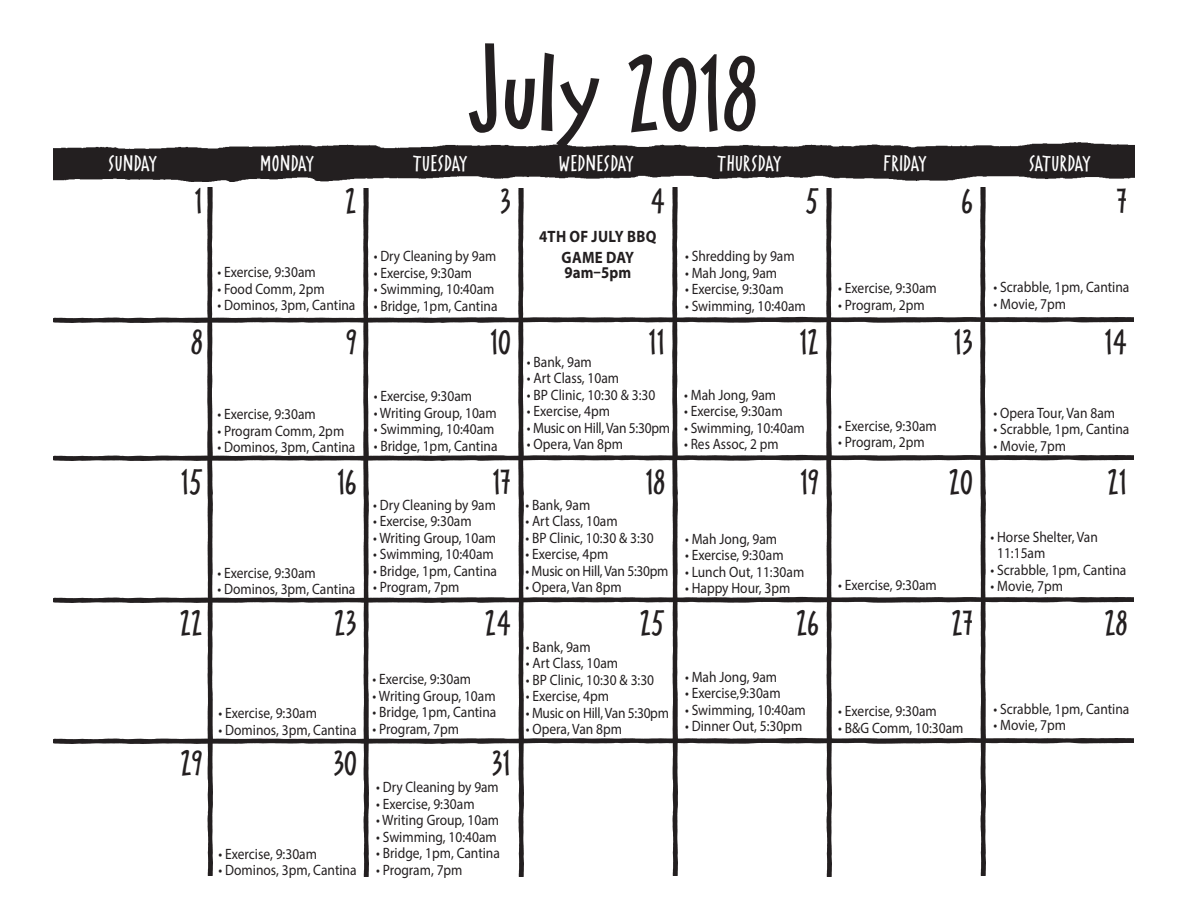
<style>
.page{position:relative;width:1188px;height:918px;background:#fff}
.page>*{position:absolute;margin:0;border:0;box-sizing:border-box;transform-origin:0 0}
.t1{font:500 126px "Smile ICG";color:#231f20}
.t2{font:500 36px "Smile ICG";color:#231f20}
.t3{font:500 22.5px "Smile ICG";letter-spacing:.03em;color:#fff}
.t4{font:500 22.5px "Smile ICG";letter-spacing:-.005em;color:#fff}
.t5{font:700 16.5px "Myriad Pro";letter-spacing:.02em;color:#231f20;scale:.9 1}
.t6{font:15px/16.5px "Myriad Pro";color:#231f20;scale:.9 1}
.t7{font:15px "Myriad Pro";letter-spacing:-.02em;color:#231f20;scale:.9 1}
.s1{font-size:108.75px}
</style>
<div class="page">
<img style="left:54px;top:142px;width:1080px;height:39px">
<img style="left:54px;top:454px;width:1080px;height:7px">
<img style="left:54px;top:316px;width:1080px;height:7px">
<img style="left:54px;top:596px;width:1080px;height:7px">
<img style="left:54px;top:737px;width:1080px;height:7px">
<img style="left:206px;top:188px;width:9px;height:687px">
<img style="left:362px;top:189px;width:9px;height:687px">
<img style="left:517px;top:189px;width:9px;height:687px">
<img style="left:671px;top:188px;width:9px;height:687px">
<img style="left:824px;top:189px;width:9px;height:687px">
<img style="left:978px;top:188px;width:9px;height:687px">
<p class="t1" style="left:466px;top:6px;width:293px">July <span class="s1">2018</span></p>
<h3 class="t3" style="left:108px;top:149px;width:51px">SUNDAY</h3>
<h3 class="t3" style="left:260px;top:149px;width:55px">MONDAY</h3>
<h3 class="t3" style="left:413px;top:149px;width:57px">TUESDAY</h3>
<h3 class="t3" style="left:559px;top:149px;width:77px">WEDNESDAY</h3>
<h3 class="t3" style="left:717px;top:149px;width:66px">THURSDAY</h3>
<h3 class="t3" style="left:884px;top:149px;width:45px">FRIDAY</h3>
<h3 class="t4" style="left:1029px;top:149px;width:63px">SATURDAY</h3>
<p class="t2" style="left:195px;top:178px;width:10px">1</p>
<p class="t2" style="left:345px;top:178px;width:13px">2</p>
<p class="t2" style="left:500px;top:178px;width:13px">3</p>
<p class="t2" style="left:650px;top:178px;width:16px">4</p>
<p class="t2" style="left:805px;top:178px;width:15px">5</p>
<p class="t2" style="left:961px;top:178px;width:13px">6</p>
<p class="t2" style="left:1117px;top:178px;width:12px">7</p>
<p class="t6" style="left:217px;top:264px;width:111px">• Exercise, 9:30am</p>
<p class="t6" style="left:217px;top:280px;width:121px">• Food Comm, 2pm</p>
<p class="t6" style="left:217px;top:297px;width:155px">• Dominos, 3pm, Cantina</p>
<p class="t6" style="left:374px;top:248px;width:138px">• Dry Cleaning by 9am</p>
<p class="t6" style="left:374px;top:264px;width:111px">• Exercise, 9:30am</p>
<p class="t6" style="left:374px;top:281px;width:136px">• Swimming, 10:40am</p>
<p class="t6" style="left:374px;top:297px;width:139px">• Bridge, 1pm, Cantina</p>
<p class="t5" style="left:539px;top:226px;width:132px">4TH OF JULY BBQ</p>
<p class="t5" style="left:562px;top:247px;width:82px">GAME DAY</p>
<p class="t5" style="left:565px;top:262px;width:75px">9am–5pm</p>
<p class="t6" style="left:685px;top:248px;width:123px">• Shredding by 9am</p>
<p class="t6" style="left:685px;top:264px;width:104px">• Mah Jong, 9am</p>
<p class="t6" style="left:685px;top:281px;width:111px">• Exercise, 9:30am</p>
<p class="t6" style="left:685px;top:297px;width:136px">• Swimming, 10:40am</p>
<p class="t6" style="left:838px;top:280px;width:111px">• Exercise, 9:30am</p>
<p class="t6" style="left:838px;top:296px;width:98px">• Program, 2pm</p>
<p class="t6" style="left:993px;top:279px;width:153px">• Scrabble, 1pm, Cantina</p>
<p class="t6" style="left:993px;top:295px;width:82px">• Movie, 7pm</p>
<p class="t2" style="left:191px;top:318px;width:13px">8</p>
<p class="t2" style="left:346px;top:318px;width:12px">9</p>
<p class="t2" style="left:490px;top:318px;width:22px">10</p>
<p class="t2" style="left:649px;top:318px;width:18px">11</p>
<p class="t2" style="left:799px;top:318px;width:21px">12</p>
<p class="t2" style="left:954px;top:318px;width:21px">13</p>
<p class="t2" style="left:1105px;top:318px;width:24px">14</p>
<p class="t6" style="left:527px;top:353px;width:74px">• Bank, 9am</p>
<p class="t6" style="left:527px;top:370px;width:104px">• Art Class, 10am</p>
<p class="t6" style="left:527px;top:386px;width:144px">• BP Clinic, 10:30 &amp; 3:30</p>
<p class="t6" style="left:527px;top:403px;width:94px">• Exercise, 4pm</p>
<p class="t7" style="left:527px;top:419px;width:161px">• Music on Hill, Van 5:30pm</p>
<p class="t6" style="left:527px;top:436px;width:108px">• Opera, Van 8pm</p>
<p class="t6" style="left:684px;top:386px;width:104px">• Mah Jong, 9am</p>
<p class="t6" style="left:684px;top:403px;width:111px">• Exercise, 9:30am</p>
<p class="t6" style="left:684px;top:419px;width:136px">• Swimming, 10:40am</p>
<p class="t6" style="left:684px;top:436px;width:107px">• Res Assoc, 2 pm</p>
<p class="t6" style="left:374px;top:388px;width:111px">• Exercise, 9:30am</p>
<p class="t6" style="left:374px;top:404px;width:138px">• Writing Group, 10am</p>
<p class="t6" style="left:374px;top:421px;width:136px">• Swimming, 10:40am</p>
<p class="t6" style="left:374px;top:437px;width:139px">• Bridge, 1pm, Cantina</p>
<p class="t6" style="left:993px;top:404px;width:137px">• Opera Tour, Van 8am</p>
<p class="t6" style="left:993px;top:421px;width:153px">• Scrabble, 1pm, Cantina</p>
<p class="t6" style="left:993px;top:437px;width:82px">• Movie, 7pm</p>
<p class="t6" style="left:217px;top:406px;width:111px">• Exercise, 9:30am</p>
<p class="t6" style="left:217px;top:422px;width:143px">• Program Comm, 2pm</p>
<p class="t6" style="left:217px;top:439px;width:155px">• Dominos, 3pm, Cantina</p>
<p class="t6" style="left:838px;top:417px;width:111px">• Exercise, 9:30am</p>
<p class="t6" style="left:838px;top:434px;width:98px">• Program, 2pm</p>
<p class="t2" style="left:181px;top:459px;width:23px">15</p>
<p class="t2" style="left:337px;top:459px;width:21px">16</p>
<p class="t2" style="left:493px;top:459px;width:20px">17</p>
<p class="t2" style="left:645px;top:459px;width:21px">18</p>
<p class="t2" style="left:800px;top:459px;width:20px">19</p>
<p class="t2" style="left:949px;top:459px;width:26px">20</p>
<p class="t2" style="left:1108px;top:459px;width:21px">21</p>
<p class="t6" style="left:217px;top:564px;width:111px">• Exercise, 9:30am</p>
<p class="t6" style="left:217px;top:581px;width:155px">• Dominos, 3pm, Cantina</p>
<p class="t6" style="left:373px;top:496px;width:138px">• Dry Cleaning by 9am</p>
<p class="t6" style="left:373px;top:513px;width:111px">• Exercise, 9:30am</p>
<p class="t6" style="left:373px;top:529px;width:138px">• Writing Group, 10am</p>
<p class="t6" style="left:373px;top:546px;width:136px">• Swimming, 10:40am</p>
<p class="t6" style="left:373px;top:562px;width:139px">• Bridge, 1pm, Cantina</p>
<p class="t6" style="left:373px;top:579px;width:98px">• Program, 7pm</p>
<p class="t6" style="left:525px;top:496px;width:74px">• Bank, 9am</p>
<p class="t6" style="left:525px;top:513px;width:104px">• Art Class, 10am</p>
<p class="t6" style="left:525px;top:529px;width:144px">• BP Clinic, 10:30 &amp; 3:30</p>
<p class="t6" style="left:525px;top:546px;width:94px">• Exercise, 4pm</p>
<p class="t7" style="left:525px;top:561px;width:161px">• Music on Hill, Van 5:30pm</p>
<p class="t6" style="left:525px;top:579px;width:108px">• Opera, Van 8pm</p>
<p class="t6" style="left:685px;top:530px;width:104px">• Mah Jong, 9am</p>
<p class="t6" style="left:685px;top:547px;width:111px">• Exercise, 9:30am</p>
<p class="t6" style="left:685px;top:563px;width:134px">• Lunch Out, 11:30am</p>
<p class="t6" style="left:685px;top:580px;width:119px">• Happy Hour, 3pm</p>
<p class="t6" style="left:838px;top:577px;width:111px">• Exercise, 9:30am</p>
<p class="t6" style="left:997px;top:528px;width:114px;text-indent:-7px">• Horse Shelter, Van<br>11:15am</p>
<p class="t6" style="left:990px;top:561px;width:153px">• Scrabble, 1pm, Cantina</p>
<p class="t6" style="left:990px;top:578px;width:82px">• Movie, 7pm</p>
<p class="t2" style="left:180px;top:599px;width:24px">22</p>
<p class="t2" style="left:334px;top:599px;width:24px">23</p>
<p class="t2" style="left:485px;top:599px;width:27px">24</p>
<p class="t2" style="left:640px;top:599px;width:26px">25</p>
<p class="t2" style="left:796px;top:599px;width:24px">26</p>
<p class="t2" style="left:951px;top:599px;width:23px">27</p>
<p class="t2" style="left:1104px;top:599px;width:24px">28</p>
<p class="t6" style="left:219px;top:705px;width:111px">• Exercise, 9:30am</p>
<p class="t6" style="left:219px;top:721px;width:155px">• Dominos, 3pm, Cantina</p>
<p class="t6" style="left:373px;top:671px;width:111px">• Exercise, 9:30am</p>
<p class="t6" style="left:373px;top:687px;width:138px">• Writing Group, 10am</p>
<p class="t6" style="left:373px;top:704px;width:139px">• Bridge, 1pm, Cantina</p>
<p class="t6" style="left:373px;top:720px;width:98px">• Program, 7pm</p>
<p class="t2" style="left:181px;top:739px;width:24px">29</p>
<p class="t2" style="left:333px;top:739px;width:25px">30</p>
<p class="t2" style="left:492px;top:739px;width:21px">31</p>
<p class="t6" style="left:219px;top:845px;width:111px">• Exercise, 9:30am</p>
<p class="t6" style="left:219px;top:862px;width:155px">• Dominos, 3pm, Cantina</p>
<p class="t6" style="left:376px;top:779px;width:138px">• Dry Cleaning by 9am</p>
<p class="t6" style="left:376px;top:795px;width:111px">• Exercise, 9:30am</p>
<p class="t6" style="left:376px;top:812px;width:138px">• Writing Group, 10am</p>
<p class="t6" style="left:376px;top:828px;width:136px">• Swimming, 10:40am</p>
<p class="t6" style="left:376px;top:845px;width:139px">• Bridge, 1pm, Cantina</p>
<p class="t6" style="left:376px;top:861px;width:98px">• Program, 7pm</p>
<p class="t6" style="left:526px;top:638px;width:74px">• Bank, 9am</p>
<p class="t6" style="left:526px;top:655px;width:104px">• Art Class, 10am</p>
<p class="t6" style="left:526px;top:671px;width:144px">• BP Clinic, 10:30 &amp; 3:30</p>
<p class="t6" style="left:526px;top:688px;width:94px">• Exercise, 4pm</p>
<p class="t7" style="left:526px;top:704px;width:161px">• Music on Hill, Van 5:30pm</p>
<p class="t6" style="left:526px;top:721px;width:108px">• Opera, Van 8pm</p>
<p class="t6" style="left:685px;top:668px;width:104px">• Mah Jong, 9am</p>
<p class="t6" style="left:685px;top:685px;width:108px">• Exercise,9:30am</p>
<p class="t6" style="left:685px;top:701px;width:136px">• Swimming, 10:40am</p>
<p class="t6" style="left:685px;top:718px;width:132px">• Dinner Out, 5:30pm</p>
<p class="t6" style="left:838px;top:703px;width:111px">• Exercise, 9:30am</p>
<p class="t6" style="left:838px;top:719px;width:141px">• B&amp;G Comm, 10:30am</p>
<p class="t6" style="left:993px;top:700px;width:153px">• Scrabble, 1pm, Cantina</p>
<p class="t6" style="left:993px;top:717px;width:82px">• Movie, 7pm</p>
</div>
